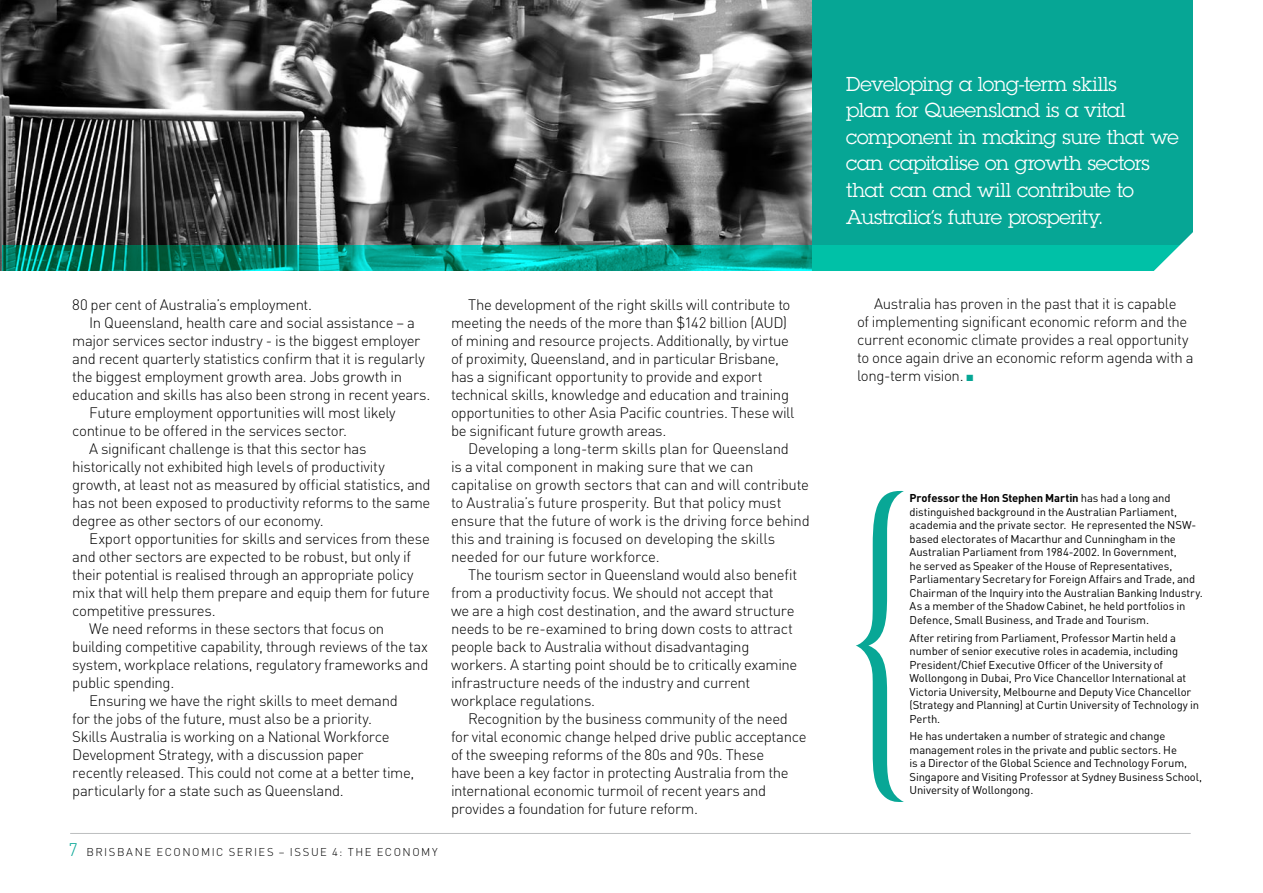
<style>
.page{position:relative;width:1263px;height:893px;background:#fff}
.page>*{position:absolute;margin:0;border:0;box-sizing:border-box;transform-origin:0 0}
.t1{font:371.4px "Lubalin Graph";color:#06a695;scale:.58 1}
.t2{font:19.65px/26.7px "Lubalin Graph";letter-spacing:-.015em;color:#fff}
.t3{font:300 15px/18px "DIN";letter-spacing:-.025em;color:#000}
.t4{font:11.25px/13.5px "DIN";letter-spacing:-.01em;color:#000}
.t5{font:300 11.25px "DIN";letter-spacing:.135em;color:#000}
.s1{font-size:18px;color:#06a695}
.s2{color:#06a695}
.s3{font-weight:700}
</style>
<div class="page">
<hr style="left:70px;top:833px;width:1121px;height:1px;background:#bcbec0">
<div style="left:720px;top:0;width:472px;height:270px;background:#06a695"></div>
<img style="left:0;top:0;width:812px;height:270px">
<svg style="left:2px;top:245px;width:1144px;height:25px;background:#03a48f"></svg>
<svg style="left:1146px;top:199px;width:47px;height:72px"></svg>
<p class="t3" style="left:72px;top:296px;width:241px">80 per cent of Australia’s employment.</p>
<p class="t3" style="left:89px;top:314px;width:327px">In Queensland, health care and social assistance – a</p>
<p class="t3" style="left:72px;top:332px;width:350px">major services sector industry - is the biggest employer</p>
<p class="t3" style="left:72px;top:350px;width:354px">and recent quarterly statistics confirm that it is regularly</p>
<p class="t3" style="left:72px;top:368px;width:331px">the biggest employment growth area. Jobs growth in</p>
<p class="t3" style="left:72px;top:386px;width:360px">education and skills has also been strong in recent years.</p>
<p class="t3" style="left:89px;top:404px;width:308px">Future employment opportunities will most likely</p>
<p class="t3" style="left:72px;top:422px;width:276px">continue to be offered in the services sector.</p>
<p class="t3" style="left:89px;top:440px;width:279px">A significant challenge is that this sector has</p>
<p class="t3" style="left:72px;top:458px;width:314px">historically not exhibited high levels of productivity</p>
<p class="t3" style="left:72px;top:476px;width:360px">growth, at least not as measured by official statistics, and</p>
<p class="t3" style="left:72px;top:494px;width:360px">has not been exposed to productivity reforms to the same</p>
<p class="t3" style="left:72px;top:512px;width:253px">degree as other sectors of our economy.</p>
<p class="t3" style="left:89px;top:530px;width:342px">Export opportunities for skills and services from these</p>
<p class="t3" style="left:72px;top:548px;width:340px">and other sectors are expected to be robust, but only if</p>
<p class="t3" style="left:72px;top:566px;width:343px">their potential is realised through an appropriate policy</p>
<p class="t3" style="left:72px;top:584px;width:359px">mix that will help them prepare and equip them for future</p>
<p class="t3" style="left:72px;top:602px;width:145px">competitive pressures.</p>
<p class="t3" style="left:89px;top:620px;width:296px">We need reforms in these sectors that focus on</p>
<p class="t3" style="left:72px;top:638px;width:357px">building competitive capability, through reviews of the tax</p>
<p class="t3" style="left:72px;top:656px;width:358px">system, workplace relations, regulatory frameworks and</p>
<p class="t3" style="left:72px;top:674px;width:104px">public spending.</p>
<p class="t3" style="left:89px;top:692px;width:310px">Ensuring we have the right skills to meet demand</p>
<p class="t3" style="left:72px;top:710px;width:301px">for the jobs of the future, must also be a priority.</p>
<p class="t3" style="left:72px;top:728px;width:319px">Skills Australia is working on a National Workforce</p>
<p class="t3" style="left:72px;top:746px;width:293px">Development Strategy, with a discussion paper</p>
<p class="t3" style="left:72px;top:764px;width:344px">recently released. This could not come at a better time,</p>
<p class="t3" style="left:72px;top:782px;width:273px">particularly for a state such as Queensland.</p>
<p class="t5" style="left:68px;top:845px;width:371px"><span class="s1">7</span> BRISBANE ECONOMIC SERIES – ISSUE 4: THE ECONOMY</p>
<p class="t3" style="left:451px;top:296px;width:345px;text-indent:17px">The development of the right skills will contribute to meeting the needs of the more than $142 billion (AUD) of mining and resource projects. Additionally, by virtue of proximity, Queensland, and in particular Brisbane, has a significant opportunity to provide and export technical skills, knowledge and education and training opportunities to other Asia Pacific countries. These will be significant future growth areas.</p>
<p class="t3" style="left:451px;top:440px;width:360px;text-indent:17px">Developing a long-term skills plan for Queensland<br>is a vital component in making sure that we can capitalise on growth sectors that can and will contribute to Australia’s future prosperity. But that policy must ensure that the future of work is the driving force behind this and training is focused on developing the skills needed for our future workforce.</p>
<p class="t3" style="left:451px;top:566px;width:348px;text-indent:17px">The tourism sector in Queensland would also benefit from a productivity focus. We should not accept that<br>we are a high cost destination, and the award structure needs to be re-examined to bring down costs to attract people back to Australia without disadvantaging workers. A starting point should be to critically examine infrastructure needs of the industry and current workplace regulations.</p>
<p class="t3" style="left:451px;top:710px;width:357px;text-indent:17px">Recognition by the business community of the need for vital economic change helped drive public acceptance of the sweeping reforms of the 80s and 90s. These<br>have been a key factor in protecting Australia from the international economic turmoil of recent years and provides a foundation for future reform.</p>
<h2 class="t2" style="left:846px;top:70px;width:334px">Developing a long-term skills<br>plan for Queensland is a vital component in making sure that we can capitalise on growth sectors that can and will contribute to<br>Australia’s future prosperity.</h2>
<p class="t3" style="left:857px;top:295px;width:338px;text-indent:17px">Australia has proven in the past that it is capable<br>of implementing significant economic reform and the current economic climate provides a real opportunity to once again drive an economic reform agenda with a long-term vision. <span class="s2">■</span></p>
<h1 class="t1" style="left:848px;top:392px;width:113px">{</h1>
<p class="t4" style="left:909px;top:491px;width:295px"><span class="s3">Professor the Hon Stephen Martin</span> has had a long and distinguished background in the Australian Parliament, academia and the private sector. He represented the NSW&shy;based electorates of Macarthur and Cunningham in the Australian Parliament from 1984-2002. In Government,<br>he served as Speaker of the House of Representatives, Parliamentary Secretary for Foreign Affairs and Trade, and Chairman of the Inquiry into the Australian Banking Industry.<br>As a member of the Shadow Cabinet, he held portfolios in Defence, Small Business, and Trade and Tourism.</p>
<p class="t4" style="left:909px;top:631px;width:291px">After retiring from Parliament, Professor Martin held a number of senior executive roles in academia, including President/Chief Executive Officer of the University of Wollongong in Dubai, Pro Vice Chancellor International at Victoria University, Melbourne and Deputy Vice Chancellor (Strategy and Planning) at Curtin University of Technology in Perth.</p>
<p class="t4" style="left:909px;top:729px;width:294px">He has undertaken a number of strategic and change management roles in the private and public sectors. He<br>is a Director of the Global Science and Technology Forum, Singapore and Visiting Professor at Sydney Business School,</p>
<p class="t4" style="left:909px;top:783px;width:125px">University of Wollongong.</p>
</div>
